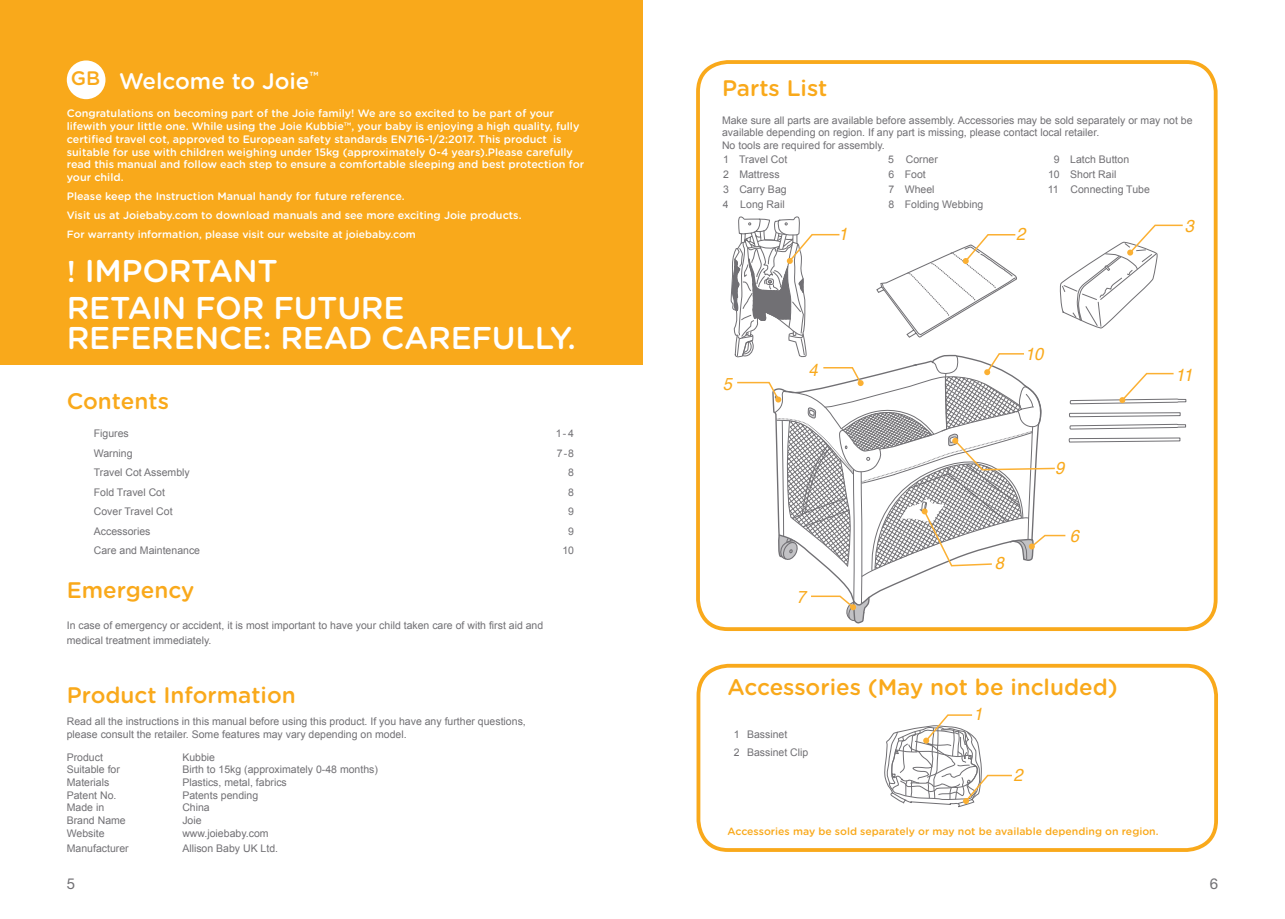
<style>
.page{position:relative;width:1285px;height:919px;background:#fff}
.page>*{position:absolute;margin:0;border:0;box-sizing:border-box;transform-origin:0 0}
.t1{font:500 31.5px/36.8px "Gotham Rounded";letter-spacing:-.01em;color:#fff}
.t2{font:500 22.5px "Gotham Rounded";color:#f9a91b}
.t3{font:500 22.5px "Gotham Rounded";color:#fff}
.t4{font:500 19.5px "Gotham Rounded";color:#f9a91b}
.t5{font:italic 17.4px "Helvetica";color:#f9a91b;scale:.95 1}
.t6{font:15px "Helvetica Neue LT Std";color:#717074}
.t7{font:500 10.8px/12.8px "Gotham Rounded";color:#fff}
.t8{font:10.5px/15px "Arial";color:#717074}
.t9{font:500 10.5px "Gotham Rounded";color:#f9a91b}
.t10{font:500 10.5px "Gotham Rounded";color:#fff}
.s1{font-size:30px}
</style>
<div class="page">
<div style="left:696px;top:663px;width:521px;height:188px;border:4px solid #f9a91b;border-radius:30px"></div>
<div style="left:0;top:0;width:642px;height:364px;background:#f9a91b"></div>
<div style="left:67px;top:60px;width:38px;height:39px;background:#fff;border-radius:50%"></div>
<div style="left:696px;top:60px;width:521px;height:571px;border:4px solid #f9a91b;border-radius:30px"></div>
<svg style="left:884px;top:714px;width:128px;height:92px"></svg>
<svg style="left:730px;top:216px;width:456px;height:406px"></svg>
<h3 class="t4" style="left:71px;top:64px;width:31px">GB</h3>
<h2 class="t3" style="left:119px;top:65px;width:201px">Welcome to Joie<sup>™</sup></h2>
<p class="t7" style="left:67px;top:107px;width:519px">Congratulations on becoming part of the Joie family! We are so excited to be part of your lifewith your little one. While using the Joie Kubbie™, your baby is enjoying a high quality, fully certified travel cot, approved to European safety standards EN716-1/2:2017. This product is suitable for use with children weighing under 15kg (approximately 0-4 years).Please carefully read this manual and follow each step to ensure a comfortable sleeping and best protection for your child.</p>
<p class="t7" style="left:67px;top:186px;width:456px;line-height:19.2px">Please keep the Instruction Manual handy for future reference.<br>Visit us at Joiebaby.com to download manuals and see more exciting Joie products.</p>
<p class="t10" style="left:67px;top:227px;width:350px">For warranty information, please visit our website at joiebaby.com</p>
<h1 class="t1" style="left:67px;top:251px;width:339px"><span class="s1">!</span> IMPORTANT<br>RETAIN FOR FUTURE</h1>
<h1 class="t1" style="left:67px;top:318px;width:510px">REFERENCE: READ CAREFULLY.</h1>
<h2 class="t2" style="left:67px;top:385px;width:104px">Contents</h2>
<p class="t8" style="left:94px;top:426px;width:37px">Figures</p>
<p class="t8" style="left:555px;top:426px;width:20px">1-4</p>
<p class="t8" style="left:94px;top:446px;width:40px">Warning</p>
<p class="t8" style="left:556px;top:446px;width:19px">7-8</p>
<p class="t8" style="left:94px;top:465px;width:97px">Travel Cot Assembly</p>
<p class="t8" style="left:568px;top:465px;width:7px">8</p>
<p class="t8" style="left:94px;top:485px;width:73px">Fold Travel Cot</p>
<p class="t8" style="left:568px;top:485px;width:7px">8</p>
<p class="t8" style="left:94px;top:504px;width:80px">Cover Travel Cot</p>
<p class="t8" style="left:568px;top:504px;width:7px">9</p>
<p class="t8" style="left:94px;top:524px;width:58px">Accessories</p>
<p class="t8" style="left:568px;top:524px;width:7px">9</p>
<p class="t8" style="left:94px;top:543px;width:108px">Care and Maintenance</p>
<p class="t8" style="left:562px;top:543px;width:13px">10</p>
<h2 class="t2" style="left:67px;top:574px;width:129px">Emergency</h2>
<p class="t8" style="left:67px;top:617px;width:478px">In case of emergency or accident, it is most important to have your child taken care of with first aid and medical treatment immediately.</p>
<h2 class="t2" style="left:67px;top:679px;width:230px">Product Information</h2>
<p class="t8" style="left:67px;top:714px;width:460px;line-height:13.5px">Read all the instructions in this manual before using this product. If you have any further questions, please consult the retailer. Some features may vary depending on model.</p>
<p class="t8" style="left:67px;top:749px;width:38px">Product</p>
<p class="t8" style="left:182px;top:749px;width:34px">Kubbie</p>
<p class="t8" style="left:67px;top:762px;width:55px">Suitable for</p>
<p class="t8" style="left:182px;top:762px;width:197px">Birth to 15kg (approximately 0-48 months)</p>
<p class="t8" style="left:67px;top:774px;width:44px">Materials</p>
<p class="t8" style="left:182px;top:774px;width:106px">Plastics, metal, fabrics</p>
<p class="t8" style="left:67px;top:787px;width:51px">Patent No.</p>
<p class="t8" style="left:182px;top:787px;width:77px">Patents pending</p>
<p class="t8" style="left:67px;top:800px;width:39px">Made in</p>
<p class="t8" style="left:182px;top:800px;width:29px">China</p>
<p class="t8" style="left:67px;top:812px;width:60px">Brand Name</p>
<p class="t8" style="left:182px;top:812px;width:21px">Joie</p>
<p class="t8" style="left:67px;top:825px;width:39px">Website</p>
<p class="t8" style="left:182px;top:825px;width:88px">www.joiebaby.com</p>
<p class="t8" style="left:67px;top:841px;width:63px">Manufacturer</p>
<p class="t8" style="left:182px;top:841px;width:97px">Allison Baby UK Ltd.</p>
<h2 class="t2" style="left:722px;top:72px;width:107px">Parts List</h2>
<p class="t8" style="left:722px;top:114px;width:472px;line-height:12.6px">Make sure all parts are available before assembly. Accessories may be sold separately or may not be available depending on region. If any part is missing, please contact local retailer.<br>No tools are required for assembly.</p>
<p class="t8" style="left:722px;top:151px;width:66px">1 Travel Cot<br>2 Mattress<br>3 Carry Bag<br>4 Long Rail</p>
<p class="t8" style="left:888px;top:151px;width:97px">5 Corner<br>6 Foot<br>7 Wheel<br>8 Folding Webbing</p>
<p class="t8" style="left:1047px;top:152px;width:103px;text-indent:6px">9 Latch Button<br>10 Short Rail<br>11 Connecting Tube</p>
<h3 class="t5" style="left:838px;top:220px;width:11px">1</h3>
<h3 class="t5" style="left:1015px;top:220px;width:11px">2</h3>
<h3 class="t5" style="left:1184px;top:212px;width:11px">3</h3>
<h3 class="t5" style="left:722px;top:370px;width:11px">5</h3>
<h3 class="t5" style="left:808px;top:356px;width:11px">4</h3>
<h3 class="t5" style="left:796px;top:583px;width:11px">7</h3>
<h3 class="t5" style="left:1024px;top:340px;width:21px">10</h3>
<h3 class="t5" style="left:994px;top:549px;width:11px">8</h3>
<h3 class="t5" style="left:1054px;top:454px;width:11px">9</h3>
<h3 class="t5" style="left:1069px;top:522px;width:11px">6</h3>
<h3 class="t5" style="left:1175px;top:361px;width:20px">11</h3>
<h2 class="t2" style="left:727px;top:671px;width:391px">Accessories (May not be included)</h2>
<p class="t8" style="left:733px;top:725px;width:76px;line-height:18px">1 Bassinet<br>2 Bassinet Clip</p>
<h3 class="t5" style="left:973px;top:700px;width:11px">1</h3>
<h3 class="t5" style="left:1013px;top:761px;width:11px">2</h3>
<p class="t9" style="left:727px;top:823px;width:432px">Accessories may be sold separately or may not be available depending on region.</p>
<h3 class="t6" style="left:67px;top:874px;width:10px">5</h3>
<h3 class="t6" style="left:1209px;top:874px;width:10px">6</h3>
</div>
